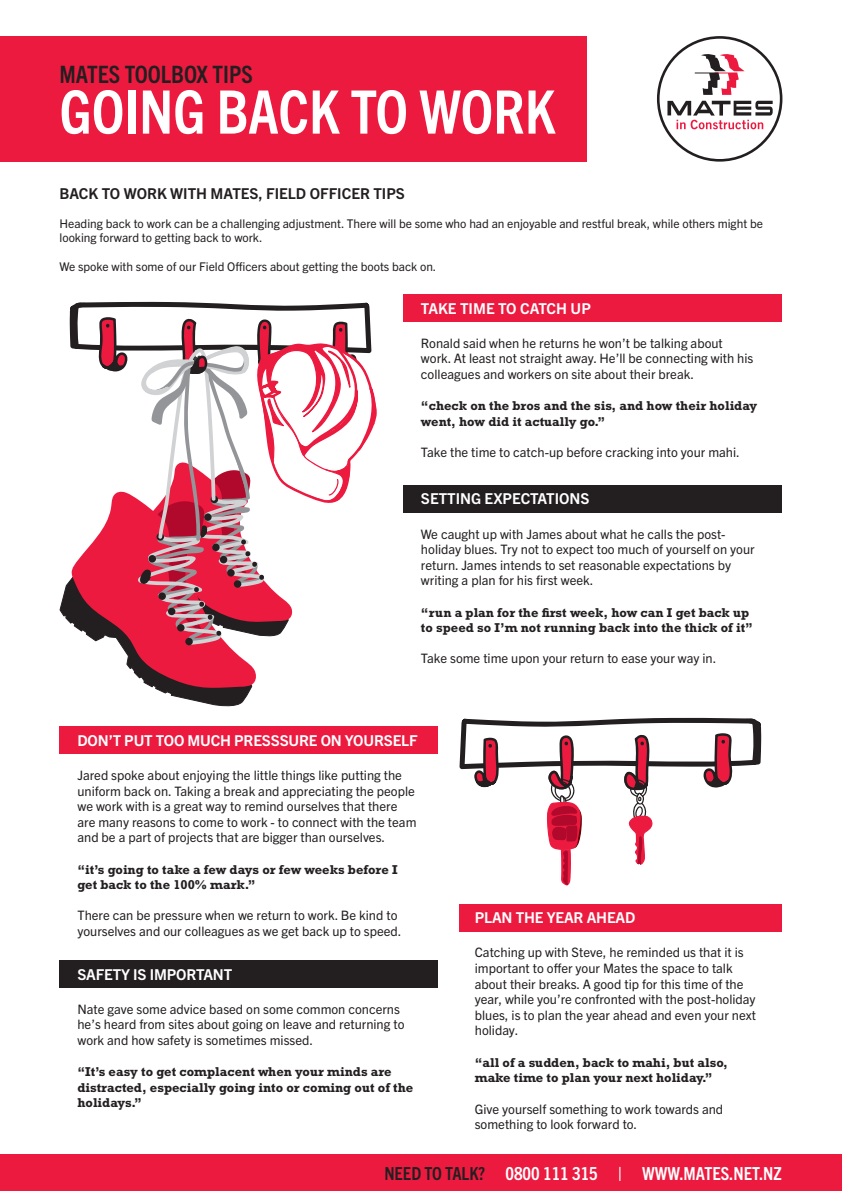
<style>
.page{position:relative;width:842px;height:1191px;background:#fff}
.page>*{position:absolute;margin:0;border:0;box-sizing:border-box;transform-origin:0 0}
.t1{font:700 condensed 60px "Trade Gothic Next LT Pro";color:#fff}
.t2{font:700 condensed 24px "Trade Gothic Next LT Pro";color:#231f20}
.t3{font:700 condensed 18px "Trade Gothic Next LT Pro";color:#fff}
.t4{font:700 15px "Trade Gothic Next LT Pro";letter-spacing:-.01em;color:#fff}
.t5{font:700 15px "Trade Gothic Next LT Pro";color:#231f20}
.t6{font:13px/15.6px "Trade Gothic Next LT Pro";color:#231f20}
.t7{font:700 13px/15.6px "Rockwell Std";color:#231f20}
.t8{font:12px/14.4px "Trade Gothic Next LT Pro";color:#231f20}
.s1{color:#231f20}
</style>
<div class="page">
<div style="left:403px;top:294px;width:379px;height:27px;background:#ed1a40"></div>
<div style="left:60px;top:726px;width:378px;height:28px;background:#ed1a40"></div>
<div style="left:459px;top:903px;width:323px;height:28px;background:#ed1a40"></div>
<div style="left:60px;top:960px;width:378px;height:27px;background:#231f20"></div>
<div style="left:403px;top:485px;width:379px;height:27px;background:#231f20"></div>
<div style="left:0;top:36px;width:587px;height:126px;background:#ed1a40"></div>
<div style="left:0;top:1155px;width:842px;height:36px;background:#ed1a40"></div>
<svg style="left:59px;top:301px;width:318px;height:406px"></svg>
<svg style="left:657px;top:36px;width:125px;height:126px"></svg>
<svg style="left:459px;top:718px;width:302px;height:168px"></svg>
<p class="t2" style="left:60px;top:57px;width:195px">MATES TOOLBOX TIPS</p>
<p class="t1" style="left:60px;top:71px;width:497px">GOING BACK TO WORK</p>
<p class="t5" style="left:60px;top:183px;width:347px">BACK TO WORK WITH MATES, FIELD OFFICER TIPS</p>
<p class="t8" style="left:60px;top:215px;width:705px">Heading back to work can be a challenging adjustment. There will be some who had an enjoyable and restful break, while others might be looking forward to getting back to work.</p>
<p class="t8" style="left:60px;top:259px;width:378px">We spoke with some of our Field Officers about getting the boots back on.</p>
<p class="t4" style="left:421px;top:297px;width:171px">TAKE TIME TO CATCH UP</p>
<p class="t6" style="left:421px;top:334px;width:334px">Ronald said when he returns he won’t be talking about work. At least not straight away. He’ll be connecting with his colleagues and workers on site about their break.</p>
<p class="t7" style="left:421px;top:397px;width:338px">“check on the bros and the sis, and how their holiday went, how did it actually go.”</p>
<p class="t6" style="left:421px;top:443px;width:320px">Take the time to catch-up before cracking into your mahi.</p>
<p class="t4" style="left:421px;top:488px;width:170px">SETTING EXPECTATIONS</p>
<p class="t6" style="left:421px;top:525px;width:335px">We caught up with James about what he calls the post&shy;holiday blues. Try not to expect too much of yourself on your return. James intends to set reasonable expectations by writing a plan for his first week.</p>
<p class="t7" style="left:421px;top:604px;width:333px">“run a plan for the first week, how can I get back up to speed so I’m not running back into the thick of it”</p>
<p class="t6" style="left:421px;top:650px;width:297px">Take some time upon your return to ease your way in.</p>
<p class="t4" style="left:77px;top:730px;width:342px">DON’T PUT TOO MUCH PRESSSURE ON YOURSELF</p>
<p class="t6" style="left:77px;top:766px;width:341px">Jared spoke about enjoying the little things like putting the uniform back on. Taking a break and appreciating the people we work with is a great way to remind ourselves that there are many reasons to come to work - to connect with the team and be a part of projects that are bigger than ourselves.</p>
<p class="t7" style="left:77px;top:861px;width:322px">“it’s going to take a few days or few weeks before I get back to the 100% mark.”</p>
<p class="t6" style="left:77px;top:907px;width:325px">There can be pressure when we return to work. Be kind to yourselves and our colleagues as we get back up to speed.</p>
<p class="t4" style="left:77px;top:963px;width:156px">SAFETY IS IMPORTANT</p>
<p class="t6" style="left:77px;top:1000px;width:329px">Nate gave some advice based on some common concerns he’s heard from sites about going on leave and returning to work and how safety is sometimes missed.</p>
<p class="t7" style="left:77px;top:1063px;width:337px">“It’s easy to get complacent when your minds are distracted, especially going into or coming out of the holidays.”</p>
<p class="t4" style="left:475px;top:907px;width:162px">PLAN THE YEAR AHEAD</p>
<p class="t6" style="left:475px;top:944px;width:283px">Catching up with Steve, he reminded us that it is important to offer your Mates the space to talk about their breaks. A good tip for this time of the year, while you’re confronted with the post-holiday blues, is to plan the year ahead and even your next holiday.</p>
<p class="t7" style="left:475px;top:1054px;width:255px">“all of a sudden, back to mahi, but also, make time to plan your next holiday.”</p>
<p class="t6" style="left:475px;top:1100px;width:250px">Give yourself something to work towards and something to look forward to.</p>
<p class="t3" style="left:384px;top:1161px;width:399px"><span class="s1">NEED TO TALK?</span> 0800 111 315 | WWW.MATES.NET.NZ</p>
</div>
